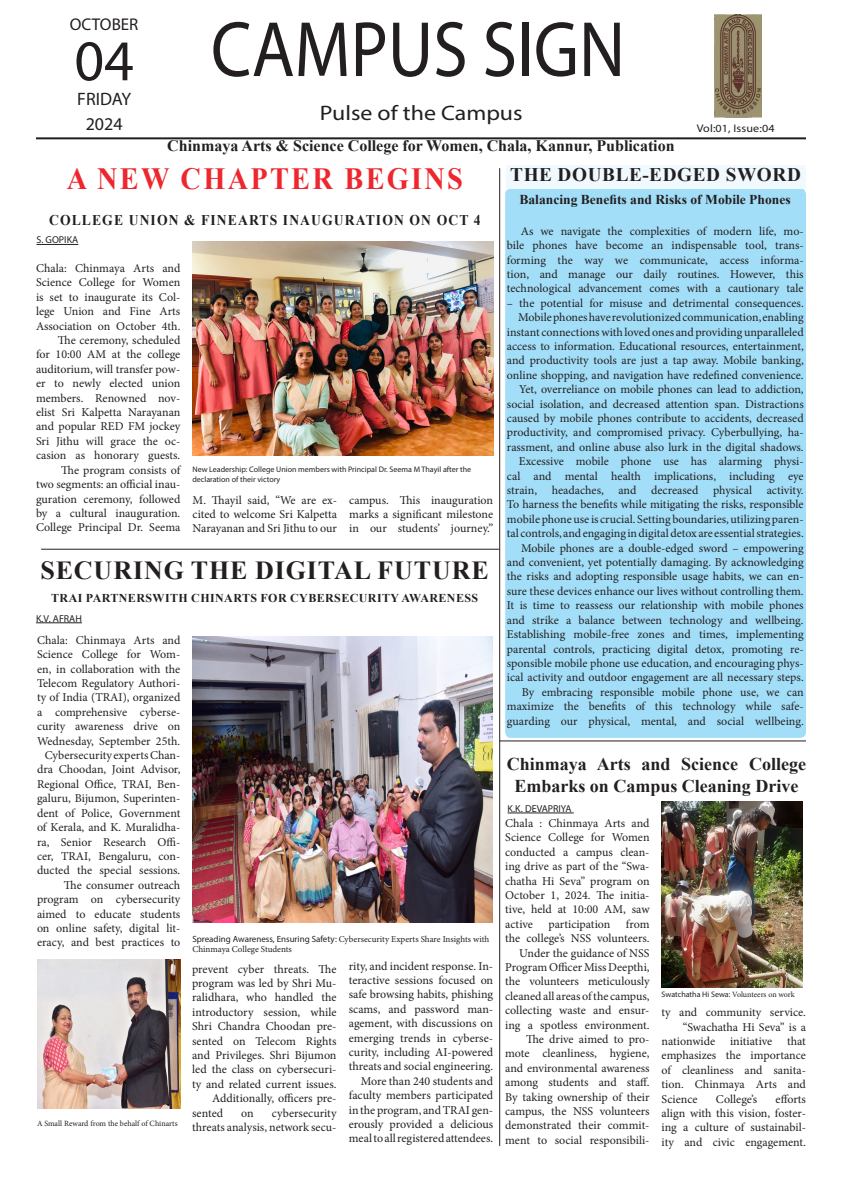
<style>
.page{position:relative;width:842px;height:1191px;background:#fff}
.page>*{position:absolute;margin:0;border:0;box-sizing:border-box;transform-origin:0 0}
.t1{font:79.1px "Myriad Pro";color:#231f20;scale:.88 1}
.t2{font:58px "Myriad Pro";color:#231f20}
.t3{font:700 30.8px "Times New Roman";letter-spacing:.08em;color:#ee262d;scale:.92 1}
.t4{font:700 26px "Times New Roman";letter-spacing:.035em;color:#231f20}
.t5{font:21px "Myriad Pro";color:#231f20;scale:1.14 1}
.t6{font:700 19.2px "Times New Roman";letter-spacing:.035em;color:#231f20}
.t7{font:700 18px/21.6px "Times New Roman";color:#231f20;text-align:center}
.t8{font:18px "Myriad Pro";color:#231f20}
.t9{font:17px "Myriad Pro";color:#231f20}
.t10{font:700 16px "Times New Roman";color:#231f20}
.t11{font:700 14.8px "Times New Roman";letter-spacing:.08em;color:#231f20;scale:.92 1}
.t12{font:700 13.6px "Times New Roman";color:#231f20}
.t13{font:12px/14.4px "Minion Pro";color:#231f20;text-align:justify}
.t14{font:700 12px "Times New Roman";letter-spacing:.035em;color:#231f20}
.t15{font:11px "Myriad Pro";letter-spacing:.01em;color:#231f20;scale:1.1 1}
.t16{font:10px "Myriad Pro";color:#231f20}
.t17{font:9px/10.8px "Minion Pro";color:#231f20}
.t18{font:8px/9.6px "Myriad Pro";color:#231f20}
.t19{font:8px "Minion Pro";color:#231f20}
.s1{font-family:"Myriad Pro"}
.s2{font-family:"Minion Pro"}
</style>
<div class="page">
<div style="left:505px;top:189px;width:301px;height:549px;background:#a2def8;border-radius:6px"></div>
<hr style="left:36px;top:137px;width:770px;height:2px;background:#231f20">
<hr style="left:36px;top:244px;width:42px;height:1px;background:#231f20">
<div style="left:506px;top:165px;width:299px;height:24px;background:#f0f9fd"></div>
<hr style="left:499px;top:168px;width:1px;height:977px;background:#231f20">
<hr style="left:36px;top:622px;width:46px;height:1px;background:#231f20">
<hr style="left:508px;top:812px;width:66px;height:1px;background:#231f20">
<hr style="left:41px;top:549px;width:458px;height:1px;background:#231f20">
<img style="left:193px;top:242px;width:300px;height:214px">
<hr style="left:499px;top:740px;width:307px;height:1px;background:#231f20">
<img style="left:192px;top:636px;width:301px;height:286px">
<img style="left:662px;top:801px;width:141px;height:186px">
<img style="left:37px;top:959px;width:144px;height:149px">
<img style="left:715px;top:15px;width:46px;height:102px">
<p class="t9" style="left:70px;top:14px;width:70px">OCTOBER</p>
<p class="t2" style="left:74px;top:25px;width:61px">04</p>
<p class="t8" style="left:77px;top:88px;width:55px">FRIDAY</p>
<p class="t8" style="left:86px;top:113px;width:38px">2024</p>
<p class="t1" style="left:211px;top:1px;width:472px">CAMPUS SIGN</p>
<p class="t5" style="left:320px;top:100px;width:179px">Pulse of the Campus</p>
<p class="t10" style="left:167px;top:134px;width:509px">Chinmaya Arts &amp; Science College for Women, Chala, Kannur, Publication</p>
<p class="t15" style="left:697px;top:122px;width:72px">Vol:01, Issue:04</p>
<p class="t3" style="left:67px;top:157px;width:432px">A NEW CHAPTER BEGINS</p>
<p class="t11" style="left:49px;top:210px;width:471px">COLLEGE UNION &amp; FINEARTS INAUGURATION ON OCT 4</p>
<p class="t16" style="left:36px;top:234px;width:43px">S. GOPIKA</p>
<p class="t13" style="left:36px;top:261px;width:146px">Chala: Chinmaya Arts and Science College for Women is set to inaugurate its Col&shy;lege Union and Fine Arts Association on October 4th.</p>
<p class="t13" style="left:36px;top:333px;width:146px;text-indent:22px">The ceremony, scheduled for 10:00 AM at the college auditorium, will transfer pow&shy;er to newly elected union members. Renowned nov&shy;elist Sri Kalpetta Narayanan and popular RED FM jockey Sri Jithu will grace the oc&shy;casion as honorary guests.</p>
<p class="t13" style="left:36px;top:463px;width:146px;text-indent:25px">The program consists of two segments: an official inau&shy;guration ceremony, followed by a cultural inauguration.</p>
<p class="t13" style="left:36px;top:520px;width:146px">College Principal Dr. Seema</p>
<p class="t18" style="left:192px;top:464px;width:280px">New Leadership: College Union members with Principal Dr. Seema M Thayil after the declaration of their victory</p>
<p class="t13" style="left:193px;top:492px;width:146px">M. Thayil said, “We are ex&shy;cited to welcome Sri Kalpetta Narayanan and Sri Jithu to our</p>
<p class="t13" style="left:349px;top:492px;width:145px">campus. This inauguration marks a significant milestone in our students’ journey.”</p>
<p class="t4" style="left:40px;top:551px;width:450px">SECURING THE DIGITAL FUTURE</p>
<p class="t14" style="left:51px;top:589px;width:429px">TRAI PARTNERSWITH CHINARTS FOR CYBERSECURITY AWARENESS</p>
<p class="t13" style="left:37px;top:633px;width:145px">Chala: Chinmaya Arts and Science College for Wom&shy;en, in collaboration with the Telecom Regulatory Authori&shy;ty of India (TRAI), organized a comprehensive cyberse&shy;curity awareness drive on Wednesday, September 25th.</p>
<p class="t13" style="left:37px;top:748px;width:145px;text-indent:8px">Cybersecurity experts Chan&shy;dra Choodan, Joint Advisor, Regional Office, TRAI, Ben&shy;galuru, Bijumon, Superinten&shy;dent of Police, Government of Kerala, and K. Muralidha&shy;ra, Senior Research Offi&shy;cer, TRAI, Bengaluru, con&shy;ducted the special sessions.</p>
<p class="t13" style="left:37px;top:877px;width:145px;text-indent:27px">The consumer outreach program on cybersecurity aimed to educate students on online safety, digital lit&shy;eracy, and best practices to</p>
<p class="t13" style="left:192px;top:961px;width:146px">prevent cyber threats. The program was led by Shri Mu&shy;ralidhara, who handled the introductory session, while Shri Chandra Choodan pre&shy;sented on Telecom Rights and Privileges. Shri Bijumon led the class on cybersecuri&shy;ty and related current issues.</p>
<p class="t13" style="left:192px;top:1091px;width:146px;text-indent:20px">Additionally, officers pre&shy;sented</p>
<p class="t16" style="left:36px;top:612px;width:47px">K.V. AFRAH</p>
<p class="t17" style="left:192px;top:933px;width:298px"><span class="s1">Spreading Awareness, Ensuring Safety:</span> Cybersecurity Experts Share Insights with<br>Chinmaya College Students</p>
<p class="t13" style="left:349px;top:958px;width:146px">rity, and incident response. In&shy;teractive sessions focused on safe browsing habits, phishing scams, and password man&shy;agement, with discussions on emerging trends in cyberse&shy;curity, including AI-powered threats and social engineering.</p>
<p class="t13" style="left:349px;top:1073px;width:146px;text-indent:12px">More than 240 students and faculty members participated in the program, and TRAI gen&shy;erously provided a delicious meal to all registered attendees.</p>
<p class="t13" style="left:192px;top:1105px;width:146px;text-align:right">cybersecurity<br>threats analysis, network secu-</p>
<p class="t13" style="left:241px;top:1105px;width:14px">on</p>
<p class="t19" style="left:37px;top:1117px;width:142px">A Small Reward from the behalf of Chinarts</p>
<p class="t6" style="left:510px;top:161px;width:292px">THE DOUBLE-EDGED SWORD</p>
<p class="t12" style="left:519px;top:189px;width:273px">Balancing Benefits and Risks of Mobile Phones</p>
<p class="t13" style="left:507px;top:224px;width:298px;text-indent:14px">As we navigate the complexities of modern life, mo&shy;bile phones have become an indispensable tool, trans&shy;forming the way we communicate, access informa&shy;tion, and manage our daily routines. However, this technological advancement comes with a cautionary tale</p>
<p class="t13" style="left:507px;top:296px;width:298px">– the potential for misuse and detrimental consequences.</p>
<p class="t13" style="left:507px;top:310px;width:298px;text-indent:11px">Mobile phones have revolutionized communication, enabling instant connections with loved ones and providing unparalleled access to information. Educational resources, entertainment, and productivity tools are just a tap away. Mobile banking, online shopping, and navigation have redefined convenience.</p>
<p class="t13" style="left:507px;top:382px;width:298px;text-indent:12px">Yet, overreliance on mobile phones can lead to addiction, social isolation, and decreased attention span. Distractions caused by mobile phones contribute to accidents, decreased productivity, and compromised privacy. Cyberbullying, ha&shy;rassment, and online abuse also lurk in the digital shadows.</p>
<p class="t13" style="left:507px;top:454px;width:298px;text-indent:12px">Excessive mobile phone use has alarming physi&shy;cal and mental health implications, including eye strain, headaches, and decreased physical activity.</p>
<p class="t13" style="left:507px;top:497px;width:298px">To harness the benefits while mitigating the risks, responsible mobile phone use is crucial. Setting boundaries, utilizing paren&shy;tal controls, and engaging in digital detox are essential strategies.</p>
<p class="t13" style="left:507px;top:540px;width:298px;text-indent:14px">Mobile phones are a double-edged sword – empowering and convenient, yet potentially damaging. By acknowledging the risks and adopting responsible usage habits, we can en&shy;sure these devices enhance our lives without controlling them.</p>
<p class="t13" style="left:507px;top:598px;width:298px">It is time to reassess our relationship with mobile phones and strike a balance between technology and wellbeing.<br>Establishing mobile-free zones and times, implementing parental controls, practicing digital detox, promoting re&shy;sponsible mobile phone use education, and encouraging phys&shy;ical activity and outdoor engagement are all necessary steps.</p>
<p class="t13" style="left:507px;top:684px;width:298px;text-indent:15px">By embracing responsible mobile phone use, we can maximize the benefits of this technology while safe&shy;guarding our physical, mental, and social wellbeing.</p>
<p class="t7" style="left:507px;top:753px;width:301px">Chinmaya Arts and Science College<br>Embarks on Campus Cleaning Drive</p>
<p class="t16" style="left:508px;top:802px;width:65px">K.K. DEVAPRIYA</p>
<p class="t13" style="left:505px;top:816px;width:146px">Chala : Chinmaya Arts and Science College for Women conducted a campus clean&shy;ing drive as part of the “Swa&shy;chatha Hi Seva” program on October 1, 2024. The initia&shy;tive, held at 10:00 AM, saw active</p>
<p class="t13" style="left:505px;top:916px;width:146px;text-align:right">from<br>the college’s NSS volunteers.</p>
<p class="t13" style="left:505px;top:945px;width:146px;text-indent:14px">Under the guidance of NSS Program Officer Miss Deepthi, the volunteers meticulously cleaned all areas of the campus, collecting waste and ensur&shy;ing a spotless environment.</p>
<p class="t13" style="left:505px;top:1032px;width:146px;text-indent:21px">The drive aimed to pro&shy;mote cleanliness, hygiene, and environmental awareness among students and staff.<br>By taking ownership of their campus, the NSS volunteers demonstrated their commit&shy;ment to social responsibili-</p>
<p class="t13" style="left:548px;top:916px;width:64px">participation</p>
<p class="t18" style="left:662px;top:989px;width:135px">Swatchatha Hi Sewa: <span class="s2">Volunteers on work</span></p>
<p class="t13" style="left:662px;top:1005px;width:146px">ty and community service.</p>
<p class="t13" style="left:662px;top:1019px;width:146px;text-indent:21px">“Swachatha Hi Seva” is a nationwide initiative that emphasizes the importance of cleanliness and sanita&shy;tion. Chinmaya Arts and Science</p>
<p class="t13" style="left:662px;top:1091px;width:146px;text-indent:114px">efforts align with this vision, foster&shy;ing a culture of sustainabil&shy;ity and civic engagement.</p>
<p class="t13" style="left:716px;top:1091px;width:43px">College’s</p>
</div>
